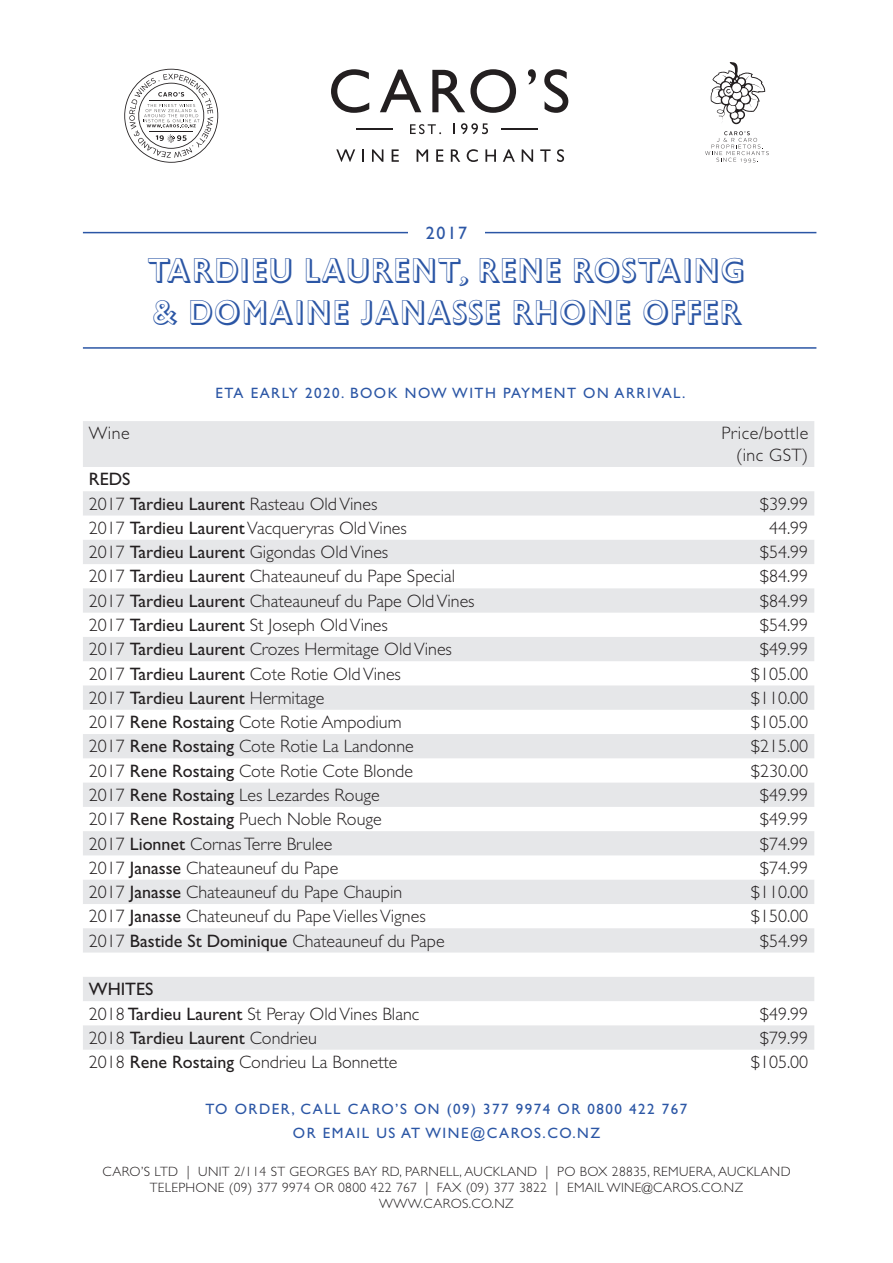
<style>
.page{position:relative;width:893px;height:1263px;background:#fff}
.page>*{position:absolute;margin:0;border:0;box-sizing:border-box;transform-origin:0 0}
.t1{font:33px/42px "Gill Sans Std Shadowed";letter-spacing:.025em;color:#2b56a5}
.t2{font:300 18px/24.3px "Gill Sans Std";color:#231f20}
.t3{font:18px "Gill Sans Std";color:#231f20}
.t4{font:300 18px/21.6px "Gill Sans Std";letter-spacing:.025em;color:#231f20;text-align:right}
.t5{font:18px "Gill Sans Std";color:#2b56a5}
.t6{font:15px/24px "Gill Sans Std";letter-spacing:.1em;color:#2b56a5;text-align:center}
.t7{font:300 13.5px/16.2px "Gill Sans Std";letter-spacing:.025em;color:#231f20;text-align:center}
.s1{font-weight:400}
.s2{font-weight:300}
</style>
<div class="page">
<hr style="left:83px;top:347px;width:733px;height:2px;background:#2b56a5">
<hr style="left:83px;top:232px;width:733px;height:1px;background:#2b56a5">
<div style="left:408px;top:227px;width:77px;height:20px;background:#fff"></div>
<svg style="left:83px;top:421px;width:731px;height:629px;fill:#e6e7e9"></svg>
<svg style="left:331px;top:69px;width:38px;height:44px"></svg>
<svg style="left:380px;top:70px;width:41px;height:42px"></svg>
<svg style="left:432px;top:69px;width:84px;height:44px"></svg>
<svg style="left:528px;top:69px;width:8px;height:16px"></svg>
<svg style="left:544px;top:69px;width:24px;height:44px"></svg>
<svg style="left:410px;top:124px;width:31px;height:10px"></svg>
<svg style="left:453px;top:123px;width:2px;height:11px"></svg>
<svg style="left:461px;top:123px;width:27px;height:11px"></svg>
<hr style="left:357px;top:129px;width:36px;height:1px;background:#231f20">
<hr style="left:501px;top:129px;width:37px;height:1px;background:#231f20">
<svg style="left:336px;top:149px;width:19px;height:13px"></svg>
<svg style="left:362px;top:149px;width:2px;height:13px"></svg>
<svg style="left:372px;top:149px;width:11px;height:13px"></svg>
<svg style="left:392px;top:149px;width:7px;height:13px"></svg>
<svg style="left:417px;top:149px;width:11px;height:13px"></svg>
<svg style="left:436px;top:149px;width:7px;height:13px"></svg>
<svg style="left:451px;top:149px;width:9px;height:13px"></svg>
<svg style="left:467px;top:149px;width:11px;height:13px"></svg>
<svg style="left:485px;top:149px;width:11px;height:13px"></svg>
<svg style="left:503px;top:149px;width:12px;height:13px"></svg>
<svg style="left:522px;top:149px;width:11px;height:13px"></svg>
<svg style="left:540px;top:149px;width:11px;height:13px"></svg>
<svg style="left:557px;top:149px;width:7px;height:13px"></svg>
<svg style="left:124px;top:69px;width:95px;height:94px"></svg>
<svg style="left:711px;top:62px;width:54px;height:63px"></svg>
<svg style="left:705px;top:131px;width:64px;height:32px"></svg>
<p class="t5" style="left:426px;top:222px;width:43px">2017</p>
<h1 class="t1" style="left:148px;top:249px;width:599px">TARDIEU LAURENT, RENE ROSTAING &amp; DOMAINE JANASSE RHONE OFFER</h1>
<p class="t6" style="left:215px;top:381px;width:471px">ETA EARLY 2020. BOOK NOW WITH PAYMENT ON ARRIVAL.</p>
<p class="t2" style="left:89px;top:421px;width:42px">Wine</p>
<p class="t4" style="left:721px;top:423px;width:88px">Price/bottle (inc GST)</p>
<p class="t2" style="left:89px;top:467px;width:290px"><span class="s1">REDS<br></span>2017 <span class="s1">Tardieu Laurent</span> Rasteau Old Vines</p>
<p class="t2" style="left:760px;top:492px;width:50px">$39.99</p>
<p class="t2" style="left:89px;top:516px;width:319px">2017 <span class="s1">Tardieu Laurent</span> Vacqueryras Old Vines</p>
<p class="t2" style="left:769px;top:516px;width:41px">44.99</p>
<p class="t2" style="left:89px;top:540px;width:301px">2017 <span class="s1">Tardieu Laurent</span> Gigondas Old Vines</p>
<p class="t2" style="left:760px;top:540px;width:50px">$54.99</p>
<p class="t2" style="left:89px;top:564px;width:368px">2017 <span class="s1">Tardieu Laurent</span> Chateauneuf du Pape Special</p>
<p class="t2" style="left:760px;top:564px;width:50px">$84.99</p>
<p class="t2" style="left:89px;top:589px;width:387px">2017 <span class="s1">Tardieu Laurent</span> Chateauneuf du Pape Old Vines</p>
<p class="t2" style="left:760px;top:589px;width:50px">$84.99</p>
<p class="t2" style="left:89px;top:613px;width:300px">2017 <span class="s1">Tardieu Laurent</span> St Joseph Old Vines</p>
<p class="t2" style="left:760px;top:613px;width:50px">$54.99</p>
<p class="t2" style="left:89px;top:637px;width:365px">2017 <span class="s1">Tardieu Laurent</span> Crozes Hermitage Old Vines</p>
<p class="t2" style="left:760px;top:637px;width:50px">$49.99</p>
<p class="t2" style="left:89px;top:661px;width:314px">2017 <span class="s1">Tardieu Laurent</span> Cote Rotie Old Vines</p>
<p class="t2" style="left:751px;top:661px;width:59px">$105.00</p>
<p class="t3" style="left:89px;top:687px;width:237px"><span class="s2">2017</span> Tardieu Laurent <span class="s2">Hermitage</span></p>
<p class="t2" style="left:751px;top:686px;width:59px">$110.00</p>
<p class="t2" style="left:89px;top:710px;width:314px">2017 <span class="s1">Rene Rostaing</span> Cote Rotie Ampodium</p>
<p class="t2" style="left:751px;top:710px;width:59px">$105.00</p>
<p class="t2" style="left:89px;top:734px;width:326px">2017 <span class="s1">Rene Rostaing</span> Cote Rotie La Landonne</p>
<p class="t2" style="left:751px;top:734px;width:59px">$215.00</p>
<p class="t2" style="left:89px;top:759px;width:326px">2017 <span class="s1">Rene Rostaing</span> Cote Rotie Cote Blonde</p>
<p class="t2" style="left:751px;top:759px;width:59px">$230.00</p>
<p class="t2" style="left:89px;top:783px;width:292px">2017 <span class="s1">Rene Rostaing</span> Les Lezardes Rouge</p>
<p class="t2" style="left:760px;top:783px;width:50px">$49.99</p>
<p class="t2" style="left:89px;top:807px;width:294px">2017 <span class="s1">Rene Rostaing</span> Puech Noble Rouge</p>
<p class="t2" style="left:760px;top:807px;width:50px">$49.99</p>
<p class="t2" style="left:89px;top:831px;width:245px">2017 <span class="s1">Lionnet</span> Cornas Terre Brulee</p>
<p class="t2" style="left:760px;top:831px;width:50px">$74.99</p>
<p class="t2" style="left:89px;top:856px;width:251px">2017 <span class="s1">Janasse</span> Chateauneuf du Pape</p>
<p class="t2" style="left:760px;top:856px;width:50px">$74.99</p>
<p class="t2" style="left:89px;top:880px;width:315px">2017 <span class="s1">Janasse</span> Chateauneuf du Pape Chaupin</p>
<p class="t2" style="left:751px;top:880px;width:59px">$110.00</p>
<p class="t2" style="left:89px;top:904px;width:338px">2017 <span class="s1">Janasse</span> Chateuneuf du Pape Vielles Vignes</p>
<p class="t2" style="left:751px;top:904px;width:59px">$150.00</p>
<p class="t2" style="left:89px;top:929px;width:357px">2017 <span class="s1">Bastide St Dominique</span> Chateauneuf du Pape</p>
<p class="t2" style="left:760px;top:929px;width:50px">$54.99</p>
<p class="t2" style="left:89px;top:977px;width:332px"><span class="s1">WHITES<br></span>2018 <span class="s1">Tardieu Laurent</span> St Peray Old Vines Blanc</p>
<p class="t2" style="left:760px;top:1001px;width:50px">$49.99</p>
<p class="t3" style="left:89px;top:1027px;width:230px"><span class="s2">2018</span> Tardieu Laurent <span class="s2">Condrieu</span></p>
<p class="t2" style="left:760px;top:1026px;width:50px">$79.99</p>
<p class="t2" style="left:89px;top:1050px;width:310px">2018 <span class="s1">Rene Rostaing</span> Condrieu La Bonnette</p>
<p class="t2" style="left:751px;top:1050px;width:59px">$105.00</p>
<p class="t6" style="left:206px;top:1097px;width:483px">TO ORDER, CALL CARO’S ON (09) 377 9974 OR 0800 422 767<br>OR EMAIL US AT WINE@CAROS.CO.NZ</p>
<p class="t7" style="left:102px;top:1163px;width:690px">CARO’S LTD | UNIT 2/114 ST GEORGES BAY RD, PARNELL, AUCKLAND | PO BOX 28835, REMUERA, AUCKLAND<br>TELEPHONE (09) 377 9974 OR 0800 422 767 | FAX (09) 377 3822 | EMAIL WINE@CAROS.CO.NZ<br>WWW.CAROS.CO.NZ</p>
</div>
